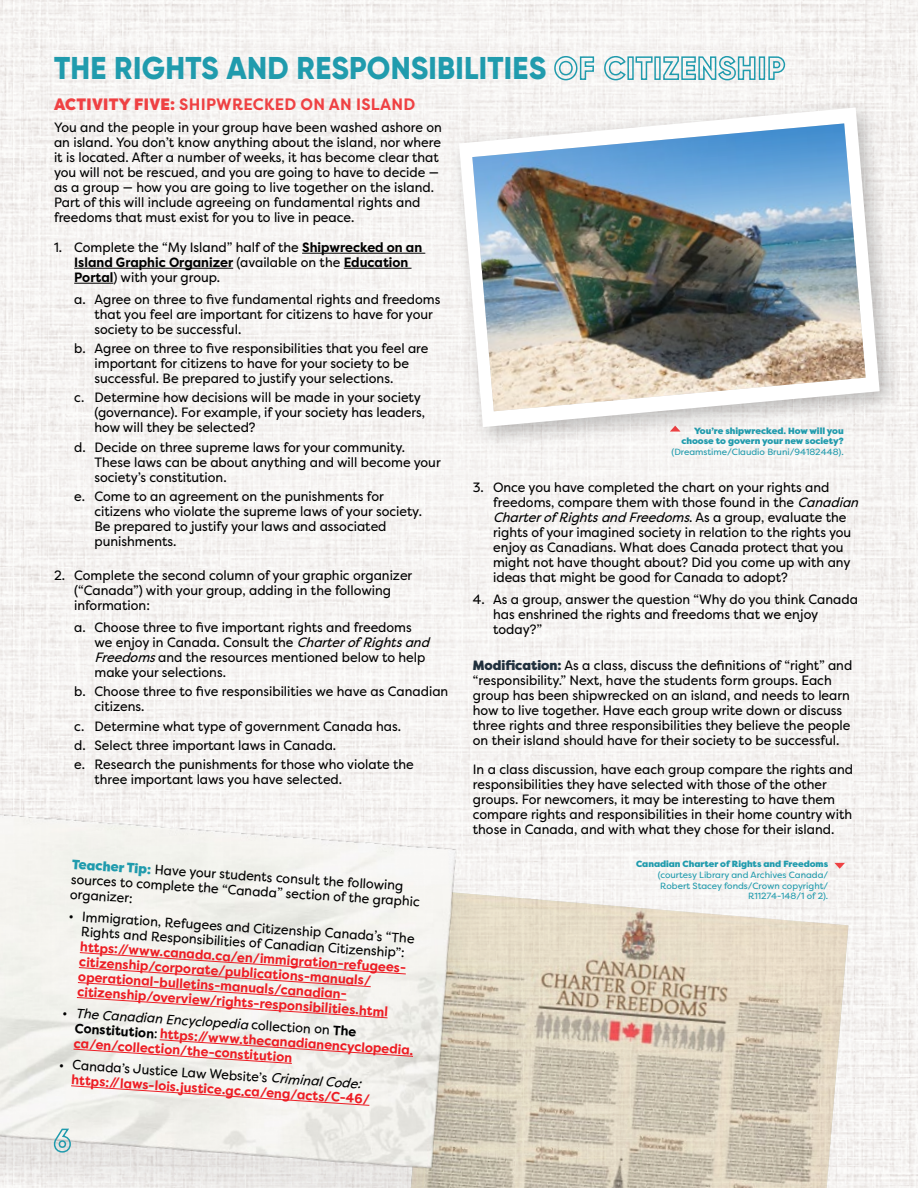
<style>
.page{position:relative;width:918px;height:1188px;background:#fff}
.page>*{position:absolute;margin:0;border:0;box-sizing:border-box;transform-origin:0 0}
.t1{font:800 31.5px "Gilroy";letter-spacing:.01em;color:#209bad;scale:.95 1}
.t2{font:700 16.5px "Filson Pro";letter-spacing:.02em;color:#ef4143;scale:.95 1}
.t3{font:13.5px/15px "Filson Pro";color:#000;scale:.95 1}
.t4{font:700 13.5px/15px "Filson Pro";color:#ed1d24;scale:.95 1}
.t5{font:9px/10.8px "Filson Pro";color:#209bad;text-align:right}
.t6{font:900 9px/10.8px "Filson Pro";color:#209bad;text-align:right}
.s1{font-weight:900}
.s2{font-weight:700}
.s3{font-style:italic}
.s4{font-weight:900;color:#209bad}
.s5{font-weight:400;color:#000}
.s6{font-weight:400;font-style:italic;color:#000}
.s7{color:#000}
.s8{font-weight:900;color:#21313e}
</style>
<div class="page">
<img style="left:0;top:0;width:918px;height:1188px">
<hr style="left:302px;top:253px;width:123px;height:1px;background:#000">
<hr style="left:74px;top:268px;width:159px;height:1px;background:#000">
<hr style="left:344px;top:268px;width:68px;height:1px;background:#000">
<hr style="left:74px;top:283px;width:39px;height:1px;background:#000">
<svg style="left:553px;top:55px;width:42px;height:26px"></svg>
<svg style="left:603px;top:55px;width:24px;height:26px"></svg>
<div style="left:627px;top:56px;width:7px;height:24px;border:2px solid #209bad"></div>
<svg style="left:635px;top:56px;width:18px;height:25px"></svg>
<div style="left:654px;top:56px;width:7px;height:24px;border:2px solid #209bad"></div>
<svg style="left:662px;top:55px;width:94px;height:26px"></svg>
<div style="left:759px;top:56px;width:6px;height:24px;border:2px solid #209bad"></div>
<svg style="left:768px;top:56px;width:18px;height:25px"></svg>
<svg style="left:834px;top:863px;width:11px;height:6px"></svg>
<div style="left:446px;top:95px;width:460px;height:357px;background:#000;opacity:.25"></div>
<svg style="left:459px;top:108px;width:421px;height:319px"></svg>
<img style="left:472px;top:123px;width:394px;height:288px">
<img style="left:567px;top:891px;width:281px;height:297px">
<img style="left:0;top:784px;width:567px;height:404px">
<svg style="left:76px;top:952px;width:331px;height:67px"></svg>
<svg style="left:73px;top:1039px;width:341px;height:25px"></svg>
<svg style="left:70px;top:1085px;width:300px;height:21px"></svg>
<svg style="left:53px;top:1128px;width:19px;height:25px"></svg>
<h1 class="t1" style="left:54px;top:48px;width:520px">THE RIGHTS AND RESPONSIBILITIES</h1>
<p class="t2" style="left:54px;top:94px;width:382px"><span class="s1">ACTIVITY FIVE:</span> SHIPWRECKED ON AN ISLAND</p>
<p class="t3" style="left:54px;top:119px;width:410px">You and the people in your group have been washed ashore on an island. You don’t know anything about the island, nor where it is located. After a number of weeks, it has become clear that you will not be rescued, and you are going to have to decide — as a group — how you are going to live together on the island.<br>Part of this will include agreeing on fundamental rights and freedoms that must exist for you to live in peace.</p>
<p class="t3" style="left:74px;top:239px;width:368px;text-indent:-20px">1. Complete the “My Island” half of the <span class="s2">Shipwrecked on an<br>Island Graphic Organizer</span> (available on the <span class="s2">Education<br>Portal</span>) with your group.</p>
<p class="t3" style="left:95px;top:291px;width:366px;text-indent:-20px">a. Agree on three to five fundamental rights and freedoms that you feel are important for citizens to have for your society to be successful.</p>
<p class="t3" style="left:95px;top:341px;width:353px;text-indent:-20px">b. Agree on three to five responsibilities that you feel are important for citizens to have for your society to be successful. Be prepared to justify your selections.</p>
<p class="t3" style="left:95px;top:390px;width:349px;text-indent:-20px">c. Determine how decisions will be made in your society (governance). For example, if your society has leaders, how will they be selected?</p>
<p class="t3" style="left:95px;top:439px;width:366px;text-indent:-20px">d. Decide on three supreme laws for your community.<br>These laws can be about anything and will become your society’s constitution.</p>
<p class="t3" style="left:95px;top:488px;width:346px;text-indent:-20px">e. Come to an agreement on the punishments for citizens who violate the supreme laws of your society.<br>Be prepared to justify your laws and associated punishments.</p>
<p class="t3" style="left:74px;top:568px;width:357px;text-indent:-20px">2. Complete the second column of your graphic organizer (“Canada”) with your group, adding in the following information:</p>
<p class="t3" style="left:94px;top:620px;width:359px;text-indent:-20px">a. Choose three to five important rights and freedoms<br>we enjoy in Canada. Consult the <span class="s3">CharterofRightsand Freedoms</span>and the resources mentioned below to help make your selections.</p>
<p class="t3" style="left:94px;top:684px;width:374px;text-indent:-20px">b. Choose three to five responsibilities we have as Canadian citizens.</p>
<p class="t3" style="left:74px;top:716px;width:359px;line-height:19.4px">c. Determine what type of government Canada has. d. Select three important laws in Canada.<br>e. Research the punishments for those who violate the</p>
<p class="t3" style="left:94px;top:772px;width:262px">three important laws you have selected.</p>
<p class="t3" style="left:73px;top:855px;width:369px;line-height:15.5px;rotate:4deg"><span class="s4">Teacher Tip:</span> Have your students consult the following sources to complete the “Canada” section of the graphic organizer:</p>
<p class="t3" style="left:69px;top:907px;width:366px;text-align:center;rotate:4deg">• Immigration, Refugees and Citizenship Canada’s “The<br>Rights and Responsibilities of Canadian Citizenship”:</p>
<p class="t4" style="left:81px;top:939px;width:346px;rotate:4deg">https://www.canada.ca/en/immigration-refugees&shy;citizenship/corporate/publications-manuals/ operational-bulletins-manuals/canadian&shy;citizenship/overview/rights-responsibilities.html</p>
<p class="t4" style="left:77px;top:1005px;width:359px;text-indent:-14px;rotate:4deg"><span class="s5">•</span> <span class="s6">The Canadian Encyclopedia</span> <span class="s5">collection on</span> <span class="s7">The<br>Constitution</span><span class="s5">:</span> https://www.thecanadianencyclopedia. ca/en/collection/the-constitution</p>
<p class="t4" style="left:73px;top:1057px;width:316px;text-indent:-14px;rotate:4deg"><span class="s5">• Canada’s Justice Law Website’s</span> <span class="s6">Criminal Code: </span>https://laws-lois.justice.gc.ca/eng/acts/C-46/</p>
<p class="t6" style="left:681px;top:425px;width:164px">You’re shipwrecked. How will you choose to govern your new society?</p>
<p class="t5" style="left:672px;top:447px;width:174px">(Dreamstime/Claudio Bruni/94182448).</p>
<p class="t3" style="left:493px;top:480px;width:391px;text-indent:-20px">3. Once you have completed the chart on your rights and freedoms, compare them with those found in the <span class="s3">Canadian CharterofRightsandFreedoms</span>. A s a g r o u p , e v a l u a t e t h e rights of your imagined society in relation to the rights you enjoy as Canadians. What does Canada protect that you might not have thought about? Did you come up with any ideas that might be good for Canada to adopt?</p>
<p class="t3" style="left:493px;top:591px;width:386px;text-indent:-20px">4. As a group, answer the question “Why do you think Canada has enshrined the rights and freedoms that we enjoy today?”</p>
<p class="t3" style="left:473px;top:658px;width:401px"><span class="s8">Modification:</span> As a class, discuss the definitions of “right” and “responsibility.” Next, have the students form groups. Each group has been shipwrecked on an island, and needs to learn how to live together. Have each group write down or discuss three rights and three responsibilities they believe the people on their island should have for their society to be successful.</p>
<p class="t3" style="left:473px;top:761px;width:402px">In a class discussion, have each group compare the rights and responsibilities they have selected with those of the other groups. For newcomers, it may be interesting to have them compare rights and responsibilities in their home country with those in Canada, and with what they chose for their island.</p>
<p class="t6" style="left:636px;top:859px;width:194px">Canadian Charter of Rights and Freedoms</p>
<p class="t5" style="left:658px;top:869px;width:172px">(courtesy Library and Archives Canada/<br>Robert Stacey fonds/Crown copyright/<br>R11274-148/1 of 2).</p>
</div>
